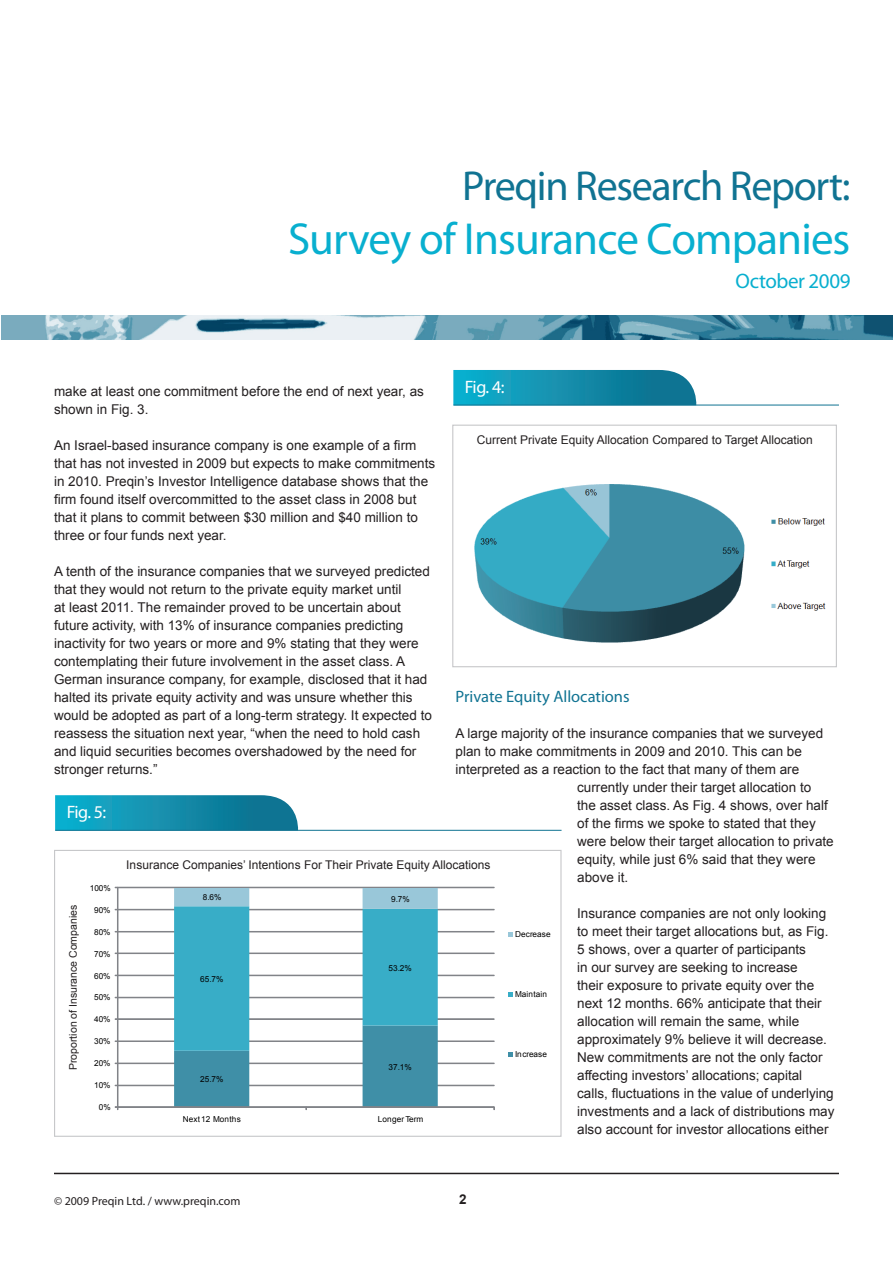
<style>
.page{position:relative;width:893px;height:1263px;background:#fff}
.page>*{position:absolute;margin:0;border:0;box-sizing:border-box;transform-origin:0 0}
.t1{font:45px "Myriad Pro";letter-spacing:-.02em;color:#08afcf}
.t2{font:42px "Myriad Pro";letter-spacing:-.03em;color:#107392}
.t3{font:21px "Myriad Pro";letter-spacing:-.02em;color:#08afcf}
.t4{font:18px "Myriad Pro";letter-spacing:-.045em;color:#fff}
.t5{font:16.5px "Myriad Pro";color:#107392}
.t6{font:13.5px/18px "Arial";color:#231f20}
.t7{font:700 13.5px "Arial";color:#231f20}
.t8{font:12px "Arial";color:#231f20}
.t9{font:12px "Myriad Pro";color:#231f20}
.t10{font:10.5px "Arial";color:#231f20}
.t11{font:8.25px "Arial";letter-spacing:.005em;color:#000}
</style>
<div class="page">
<hr style="left:54px;top:1173px;width:785px;height:1px;background:#231f20">
<img style="left:1px;top:315px;width:892px;height:24px">
<svg style="left:453px;top:370px;width:244px;height:35px"></svg>
<hr style="left:453px;top:405px;width:386px;height:1px;background:#107392">
<img style="left:474px;top:484px;width:352px;height:159px">
<div style="left:452px;top:425px;width:385px;height:242px;border:1px solid #c7c8ca"></div>
<svg style="left:55px;top:795px;width:244px;height:35px"></svg>
<hr style="left:55px;top:830px;width:507px;height:1px;background:#107392">
<div style="left:117px;top:1085px;width:377px;height:1px;border:1px solid #818388"></div>
<div style="left:117px;top:1063px;width:377px;height:1px;border:1px solid #818388"></div>
<div style="left:117px;top:1041px;width:377px;height:1px;border:1px solid #818388"></div>
<div style="left:117px;top:1018px;width:377px;height:2px;border:1px solid #818388"></div>
<div style="left:117px;top:997px;width:377px;height:1px;border:1px solid #818388"></div>
<div style="left:117px;top:975px;width:377px;height:1px;border:1px solid #818388"></div>
<div style="left:117px;top:953px;width:377px;height:1px;border:1px solid #818388"></div>
<div style="left:117px;top:931px;width:377px;height:1px;border:1px solid #818388"></div>
<div style="left:117px;top:909px;width:377px;height:1px;border:1px solid #818388"></div>
<div style="left:117px;top:887px;width:377px;height:1px;border:1px solid #818388"></div>
<div style="left:117px;top:887px;width:1px;height:220px;border:1px solid #818388"></div>
<hr style="left:118px;top:1107px;width:376px;height:1px;background:#818388">
<div style="left:117px;top:1106px;width:377px;height:1px;border:1px solid #818388"></div>
<svg style="left:174px;top:888px;width:264px;height:222px"></svg>
<svg style="left:509px;top:932px;width:4px;height:4px"></svg>
<svg style="left:509px;top:992px;width:4px;height:4px"></svg>
<svg style="left:509px;top:1052px;width:4px;height:4px"></svg>
<div style="left:54px;top:850px;width:508px;height:287px;border:1px solid #c7c8ca"></div>
<h2 class="t2" style="left:462px;top:160px;width:390px">Preqin Research Report:</h2>
<h1 class="t1" style="left:288px;top:211px;width:564px">Survey of Insurance Companies</h1>
<h3 class="t3" style="left:736px;top:268px;width:116px">October 2009</h3>
<h3 class="t4" style="left:465px;top:375px;width:41px">Fig. 4:</h3>
<p class="t8" style="left:477px;top:431px;width:337px">Current Private Equity Allocation Compared to Target Allocation</p>
<p class="t6" style="left:54px;top:382px;width:371px">make at least one commitment before the end of next year, as shown in Fig. 3.</p>
<p class="t6" style="left:54px;top:436px;width:383px">An Israel-based insurance company is one example of a firm that has not invested in 2009 but expects to make commitments in 2010. Preqin’s Investor Intelligence database shows that the firm found itself overcommitted to the asset class in 2008 but that it plans to commit between $30 million and $40 million to three or four funds next year.</p>
<p class="t6" style="left:54px;top:562px;width:379px">A tenth of the insurance companies that we surveyed predicted that they would not return to the private equity market until<br>at least 2011. The remainder proved to be uncertain about future activity, with 13% of insurance companies predicting inactivity for two years or more and 9% stating that they were contemplating their future involvement in the asset class. A German insurance company, for example, disclosed that it had halted its private equity activity and was unsure whether this would be adopted as part of a long-term strategy. It expected to reassess the situation next year, “when the need to hold cash and liquid securities becomes overshadowed by the need for stronger returns.”</p>
<p class="t5" style="left:455px;top:686px;width:176px">Private Equity Allocations</p>
<p class="t6" style="left:455px;top:724px;width:369px">A large majority of the insurance companies that we surveyed</p>
<p class="t6" style="left:455px;top:742px;width:348px">plan to make commitments in 2009 and 2010. This can be</p>
<p class="t6" style="left:455px;top:760px;width:345px">interpreted as a reaction to the fact that many of them are</p>
<p class="t6" style="left:577px;top:778px;width:236px">currently under their target allocation to</p>
<p class="t6" style="left:577px;top:796px;width:252px">the asset class. As Fig. 4 shows, over half</p>
<p class="t6" style="left:577px;top:814px;width:240px">of the firms we spoke to stated that they</p>
<p class="t6" style="left:577px;top:832px;width:258px">were below their target allocation to private</p>
<p class="t6" style="left:577px;top:850px;width:240px">equity, while just 6% said that they were</p>
<p class="t6" style="left:577px;top:868px;width:53px">above it.</p>
<p class="t6" style="left:577px;top:904px;width:259px">Insurance companies are not only looking to meet their target allocations but, as Fig.<br>5 shows, over a quarter of participants<br>in our survey are seeking to increase<br>their exposure to private equity over the next 12 months. 66% anticipate that their allocation will remain the same, while approximately 9% believe it will decrease.<br>New commitments are not the only factor affecting investors’ allocations; capital calls, fluctuations in the value of underlying investments and a lack of distributions may also account for investor allocations either</p>
<h3 class="t4" style="left:67px;top:801px;width:41px">Fig. 5:</h3>
<p class="t8" style="left:126px;top:857px;width:366px">Insurance Companies’ Intentions For Their Private Equity Allocations</p>
<p class="t11" style="left:90px;top:882px;width:23px">100%</p>
<p class="t11" style="left:203px;top:892px;width:20px">8.6%</p>
<p class="t11" style="left:391px;top:893px;width:20px">9.7%</p>
<p class="t10" style="left:66px;top:1070px;width:167px;rotate:-90deg">Proportion of Insurance Companies</p>
<p class="t11" style="left:94px;top:904px;width:18px">90%</p>
<p class="t11" style="left:94px;top:926px;width:18px">80%</p>
<p class="t11" style="left:515px;top:929px;width:37px">Decrease</p>
<p class="t11" style="left:94px;top:948px;width:18px">70%</p>
<p class="t11" style="left:389px;top:962px;width:25px">53.2%</p>
<p class="t11" style="left:94px;top:970px;width:18px">60%</p>
<p class="t11" style="left:200px;top:973px;width:25px">65.7%</p>
<p class="t11" style="left:515px;top:989px;width:33px">Maintain</p>
<p class="t11" style="left:94px;top:992px;width:18px">50%</p>
<p class="t11" style="left:94px;top:1014px;width:18px">40%</p>
<p class="t11" style="left:94px;top:1036px;width:18px">30%</p>
<p class="t11" style="left:515px;top:1049px;width:33px">Increase</p>
<p class="t11" style="left:94px;top:1058px;width:18px">20%</p>
<p class="t11" style="left:389px;top:1061px;width:25px">37.1%</p>
<p class="t11" style="left:200px;top:1074px;width:25px">25.7%</p>
<p class="t11" style="left:94px;top:1080px;width:18px">10%</p>
<p class="t11" style="left:99px;top:1102px;width:13px">0%</p>
<p class="t11" style="left:183px;top:1114px;width:60px">Next 12 Months</p>
<p class="t11" style="left:378px;top:1114px;width:47px">Longer Term</p>
<p class="t9" style="left:54px;top:1193px;width:188px">© 2009 Preqin Ltd. / www.preqin.com</p>
<p class="t7" style="left:459px;top:1190px;width:9px">2</p>
</div>
